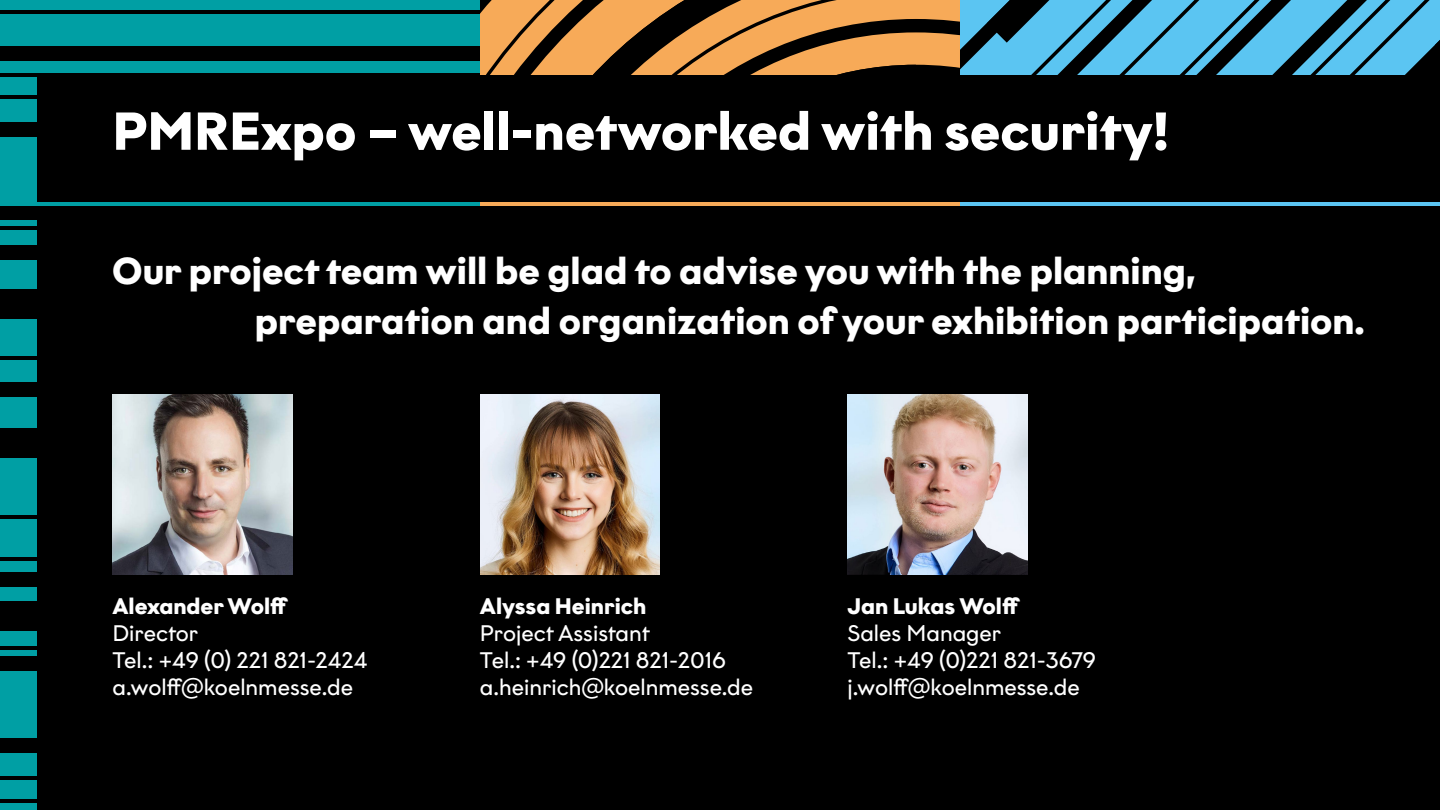
<style>
.page{position:relative;width:1440px;height:810px;background:#fff}
.page>*{position:absolute;margin:0;border:0;box-sizing:border-box;transform-origin:0 0}
.t1{font:700 53.25px "Graphit";color:#fff}
.t2{font:700 37.5px/49.7px "Graphit";color:#fff}
.t3{font:22.5px/27px "Graphit";color:#fff}
.t4{font:700 22.5px "Graphit";color:#fff}
</style>
<div class="page">
<div style="left:0;top:0;width:480px;height:810px;background:#009fa4"></div>
<div style="left:0;top:46px;width:480px;height:15px;background:#000"></div>
<div style="left:0;top:123px;width:480px;height:14px;background:#000"></div>
<div style="left:0;top:205px;width:480px;height:15px;background:#000"></div>
<div style="left:0;top:245px;width:480px;height:15px;background:#000"></div>
<div style="left:0;top:382px;width:480px;height:15px;background:#000"></div>
<div style="left:0;top:289px;width:480px;height:29px;background:#000"></div>
<hr style="left:0;top:11px;width:480px;height:3px;background:#000">
<hr style="left:0;top:357px;width:480px;height:3px;background:#000">
<hr style="left:0;top:226px;width:480px;height:3px;background:#000">
<hr style="left:0;top:73px;width:480px;height:4px;background:#000">
<hr style="left:0;top:96px;width:480px;height:3px;background:#000">
<div style="left:0;top:739px;width:480px;height:14px;background:#000"></div>
<div style="left:0;top:656px;width:480px;height:15px;background:#000"></div>
<div style="left:0;top:572px;width:480px;height:14px;background:#000"></div>
<div style="left:0;top:602px;width:138px;height:29px;background:#000"></div>
<div style="left:0;top:429px;width:325px;height:29px;background:#000"></div>
<hr style="left:0;top:557px;width:480px;height:4px;background:#000">
<hr style="left:0;top:516px;width:480px;height:3px;background:#000">
<hr style="left:0;top:646px;width:480px;height:4px;background:#000">
<hr style="left:0;top:799px;width:480px;height:4px;background:#000">
<hr style="left:0;top:777px;width:480px;height:3px;background:#000">
<svg style="left:480px;top:0;width:341px;height:75px;background:#b37b3f"></svg>
<svg style="left:1262px;top:0;width:119px;height:75px;background:#4392b4"></svg>
<svg style="left:1381px;top:0;width:59px;height:75px;background:#489dc1"></svg>
<svg style="left:1229px;top:0;width:33px;height:75px;background:#3e86a5"></svg>
<svg style="left:821px;top:0;width:408px;height:75px;background:#6a8c8f"></svg>
<div style="left:38px;top:75px;width:1402px;height:735px;background:#000"></div>
<hr style="left:0;top:202px;width:480px;height:4px;background:#009fa4">
<hr style="left:480px;top:202px;width:480px;height:4px;background:#f7aa58">
<hr style="left:960px;top:202px;width:480px;height:4px;background:#5bc5f2">
<img style="left:480px;top:394px;width:180px;height:180px">
<img style="left:848px;top:394px;width:179px;height:180px">
<img style="left:112px;top:394px;width:180px;height:180px">
<h1 class="t1" style="left:112px;top:98px;width:1058px">PMRExpo – well-networked with security!</h1>
<h2 class="t2" style="left:255px;top:245px;width:1112px;text-indent:-142px">Our project team will be glad to advise you with the planning, preparation and organization of your exhibition participation.</h2>
<p class="t4" style="left:112px;top:592px;width:177px">Alexander Wolff</p>
<p class="t3" style="left:112px;top:620px;width:256px">Director<br>Tel.: +49 (0) 221 821-2424 a.wolff@koelnmesse.de</p>
<p class="t4" style="left:480px;top:592px;width:168px">Alyssa Heinrich</p>
<p class="t3" style="left:480px;top:620px;width:275px">Project Assistant<br>Tel.: +49 (0)221 821-2016 a.heinrich@koelnmesse.de</p>
<p class="t4" style="left:847px;top:592px;width:174px">Jan Lukas Wolff</p>
<p class="t3" style="left:847px;top:620px;width:250px">Sales Manager<br>Tel.: +49 (0)221 821-3679 j.wolff@koelnmesse.de</p>
</div>
